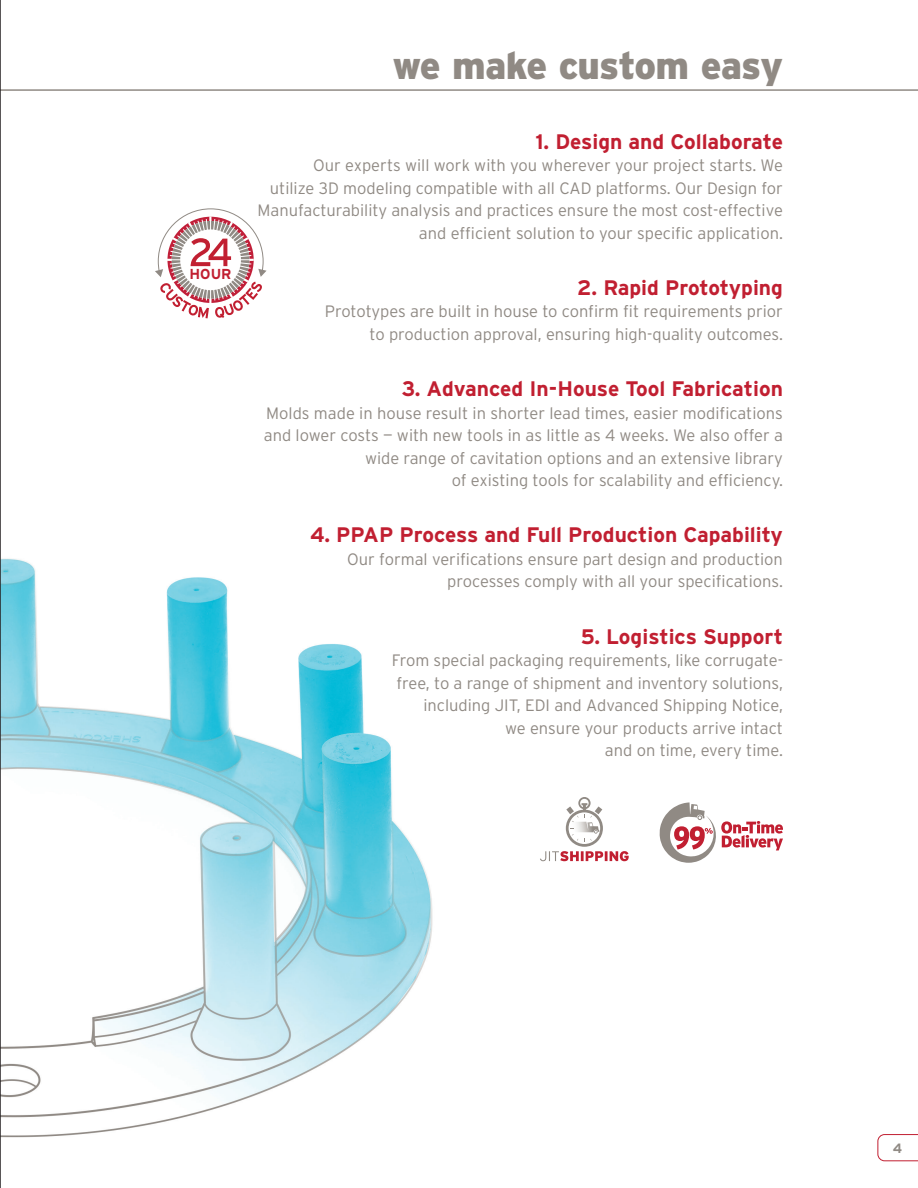
<style>
.page{position:relative;width:918px;height:1188px;background:#fff}
.page>*{position:absolute;margin:0;border:0;box-sizing:border-box;transform-origin:0 0}
.t1{font:900 38.25px "Interstate";letter-spacing:-.025em;color:#908a84}
.t2{font:700 21px "Interstate";color:#c11f31}
.t3{font:300 16.5px/22.5px "Interstate";color:#908a84;text-align:right}
.t4{font:700 14.4px "Interstate";color:#c11f31}
.t5{font:700 13.5px "Interstate";color:#908a84}
</style>
<div class="page">
<img style="left:1px;top:558px;width:432px;height:580px">
<hr style="left:0;top:89px;width:918px;height:2px;background:#908a84">
<svg style="left:540px;top:797px;width:89px;height:64px"></svg>
<svg style="left:155px;top:208px;width:112px;height:110px"></svg>
<hr style="left:0;top:0;width:1px;height:1188px;background:#231f20">
<svg style="left:659px;top:802px;width:124px;height:61px"></svg>
<svg style="left:878px;top:1134px;width:40px;height:27px"></svg>
<p class="t4" style="left:190px;top:265px;width:44px">HOUR</p>
<h1 class="t1" style="left:393px;top:44px;width:392px">we make custom easy</h1>
<p class="t2" style="left:535px;top:129px;width:249px">1. Design and Collaborate</p>
<p class="t3" style="left:258px;top:154px;width:527px">Our experts will work with you wherever your project starts. We<br>utilize 3D modeling compatible with all CAD platforms. Our Design for Manufacturability analysis and practices ensure the most cost-effective and efficient solution to your specific application.</p>
<p class="t2" style="left:577px;top:276px;width:207px">2. Rapid Prototyping</p>
<p class="t3" style="left:325px;top:300px;width:460px">Prototypes are built in house to confirm fit requirements prior to production approval, ensuring high-quality outcomes.</p>
<p class="t2" style="left:402px;top:377px;width:383px">3. Advanced In-House Tool Fabrication</p>
<p class="t3" style="left:264px;top:401px;width:521px">Molds made in house result in shorter lead times, easier modifications and lower costs — with new tools in as little as 4 weeks. We also offer a wide range of cavitation options and an extensive library<br>of existing tools for scalability and efficiency.</p>
<p class="t2" style="left:310px;top:523px;width:474px">4. PPAP Process and Full Production Capability</p>
<p class="t3" style="left:347px;top:548px;width:437px">Our formal verifications ensure part design and production processes comply with all your specifications.</p>
<p class="t2" style="left:581px;top:624px;width:204px">5. Logistics Support</p>
<p class="t3" style="left:392px;top:649px;width:393px">From special packaging requirements, like corrugate&shy;free, to a range of shipment and inventory solutions, including JIT, EDI and Advanced Shipping Notice,<br>we ensure your products arrive intact<br>and on time, every time.</p>
<p class="t5" style="left:893px;top:1141px;width:11px">4</p>
</div>
